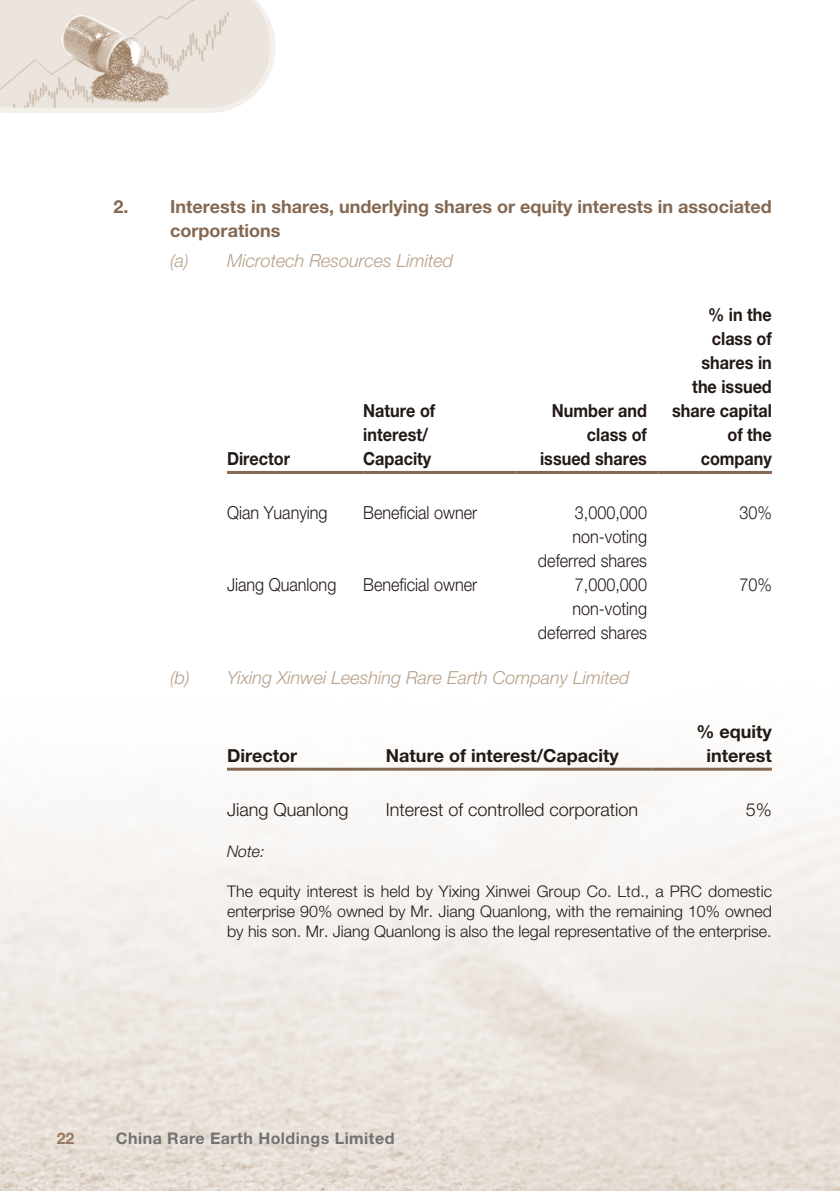
<style>
.page{position:relative;width:840px;height:1191px;background:#fff}
.page>*{position:absolute;margin:0;border:0;box-sizing:border-box;transform-origin:0 0}
.t1{font:300 18px/24px "Helvetica Neue LT Std";color:#231916;text-align:right;scale:.9 1}
.t2{font:700 18px/24px "Helvetica Neue LT Std";color:#231916;text-align:right;scale:.9 1}
.t3{font:700 18px/24px "Helvetica Neue LT Std";color:#846851}
.t4{font:italic 300 18px "Helvetica Neue LT Std";color:#b79f89}
.t5{font:700 18px/24px "Helvetica Neue LT Std";color:#231916;text-align:center}
.t6{font:300 18px "Helvetica Neue LT Std";color:#231916}
.t7{font:300 16px/20px "Helvetica Neue LT Std";color:#231916;text-align:justify}
.t8{font:700 16px "Helvetica Neue LT Std";letter-spacing:.03em;color:#727272}
.t9{font:italic 300 16px "Helvetica Neue LT Std";color:#231916}
.t10{font:700 16px "Helvetica Neue LT Std";color:#99795e}
</style>
<div class="page">
<img style="left:0;top:0;width:839px;height:1191px">
<hr style="left:227px;top:471px;width:136px;height:3px;background:#846851">
<hr style="left:363px;top:471px;width:153px;height:3px;background:#846851">
<hr style="left:516px;top:471px;width:142px;height:3px;background:#846851">
<hr style="left:658px;top:471px;width:113px;height:3px;background:#846851">
<hr style="left:227px;top:767px;width:159px;height:3px;background:#846851">
<hr style="left:386px;top:767px;width:266px;height:3px;background:#846851">
<hr style="left:652px;top:767px;width:119px;height:3px;background:#846851">
<p class="t3" style="left:170px;top:195px;width:602px;text-indent:-57px">2. Interests in shares, underlying shares or equity interests in associated corporations</p>
<p class="t4" style="left:170px;top:250px;width:284px">(a) Microtech Resources Limited</p>
<p class="t2" style="left:227px;top:446px;width:71px">Director</p>
<p class="t2" style="left:363px;top:398px;width:82px;text-align:left">Nature of interest/<br>Capacity</p>
<p class="t2" style="left:540px;top:398px;width:120px">Number and class of issued shares</p>
<p class="t2" style="left:671px;top:302px;width:112px">% in the class of shares in<br>the issued share capital of the company</p>
<p class="t1" style="left:227px;top:500px;width:113px">Qian Yuanying</p>
<p class="t1" style="left:363px;top:500px;width:128px">Beneficial owner</p>
<p class="t1" style="left:537px;top:500px;width:123px">3,000,000 non-voting deferred shares</p>
<p class="t1" style="left:739px;top:500px;width:38px">30%</p>
<p class="t1" style="left:227px;top:572px;width:123px">Jiang Quanlong</p>
<p class="t1" style="left:363px;top:572px;width:128px">Beneficial owner</p>
<p class="t1" style="left:537px;top:572px;width:123px">7,000,000 non-voting deferred shares</p>
<p class="t1" style="left:739px;top:572px;width:38px">70%</p>
<p class="t4" style="left:170px;top:667px;width:460px">(b) Yixing Xinwei Leeshing Rare Earth Company Limited</p>
<p class="t5" style="left:227px;top:743px;width:71px">Director</p>
<p class="t5" style="left:386px;top:743px;width:234px">Nature of interest/Capacity</p>
<p class="t5" style="left:696px;top:719px;width:77px">% equity interest</p>
<p class="t6" style="left:227px;top:798px;width:123px">Jiang Quanlong</p>
<p class="t6" style="left:386px;top:798px;width:254px">Interest of controlled corporation</p>
<p class="t6" style="left:745px;top:798px;width:28px">5%</p>
<p class="t9" style="left:227px;top:841px;width:39px">Note:</p>
<p class="t7" style="left:227px;top:880px;width:546px">The equity interest is held by Yixing Xinwei Group Co. Ltd., a PRC domestic enterprise 90% owned by Mr. Jiang Quanlong, with the remaining 10% owned by his son. Mr. Jiang Quanlong is also the legal representative of the enterprise.</p>
<p class="t10" style="left:57px;top:1128px;width:19px">22</p>
<p class="t8" style="left:116px;top:1128px;width:280px">China Rare Earth Holdings Limited</p>
</div>
